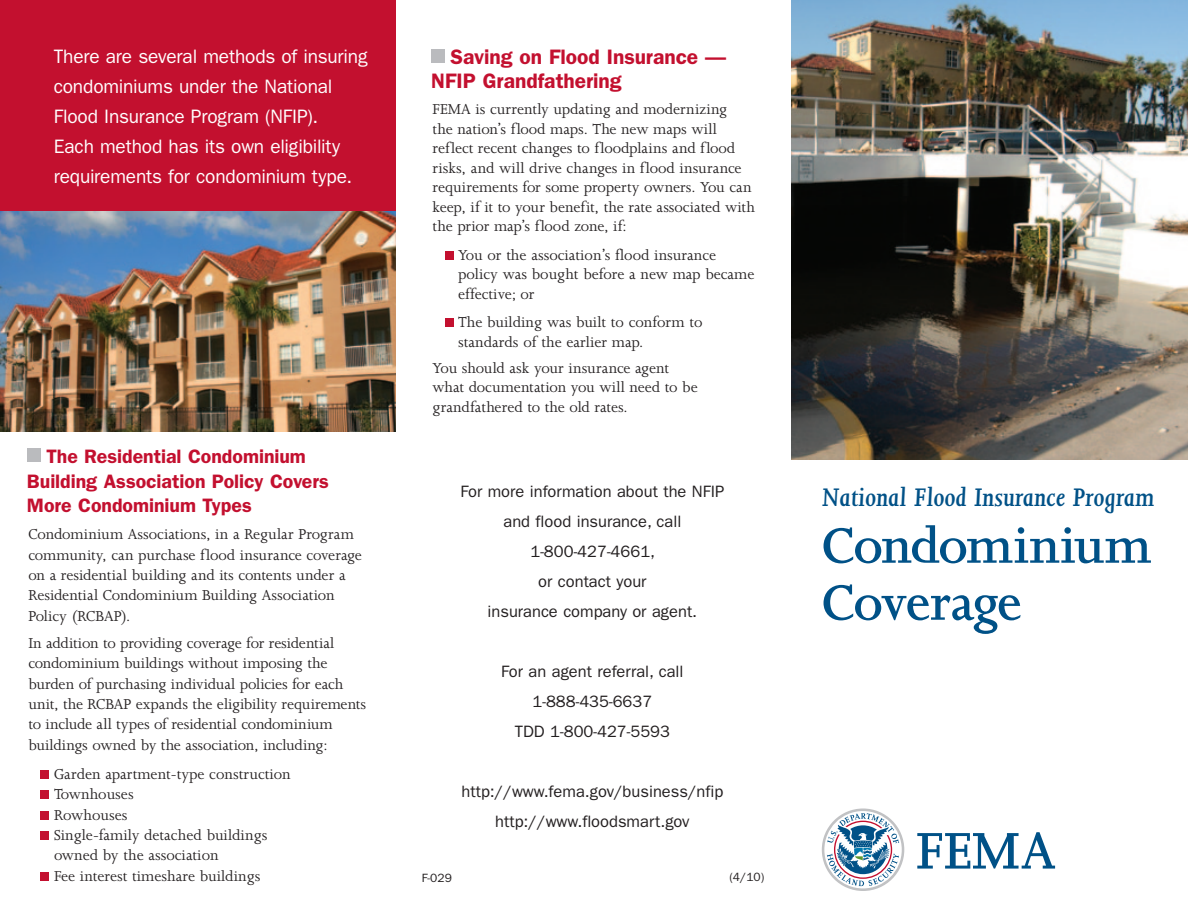
<style>
.page{position:relative;width:1188px;height:918px;background:#fff}
.page>*{position:absolute;margin:0;border:0;box-sizing:border-box;transform-origin:0 0}
.t1{font:600 57px/57px "Joanna MT Std";letter-spacing:-.025em;color:#005187}
.t2{font:italic 600 29.25px "Joanna MT Std";color:#005187}
.t3{font:600 21px/24px "ITC Franklin Gothic Std";color:#c3102f}
.t4{font:19.5px/30px "ITC Franklin Gothic Std";letter-spacing:-.01em;color:#fff}
.t5{font:600 19.5px/24.8px "ITC Franklin Gothic Std";color:#c3102f}
.t6{font:16.5px/20.4px "Joanna MT Std";color:#231f20}
.t7{font:16.5px/30px "ITC Franklin Gothic Std";color:#231f20;text-align:center}
.t8{font:12px "ITC Franklin Gothic Std";color:#231f20}
</style>
<div class="page">
<img style="left:0;top:210px;width:396px;height:222px">
<img style="left:792px;top:0;width:396px;height:460px">
<div style="left:0;top:0;width:396px;height:210px;background:#c3102f"></div>
<svg style="left:917px;top:832px;width:138px;height:37px"></svg>
<svg style="left:822px;top:808px;width:82px;height:83px"></svg>
<div style="left:27px;top:448px;width:13px;height:14px;background:#babbbe"></div>
<div style="left:40px;top:770px;width:9px;height:9px;background:#c3102f"></div>
<div style="left:40px;top:790px;width:9px;height:9px;background:#c3102f"></div>
<div style="left:40px;top:811px;width:9px;height:9px;background:#c3102f"></div>
<div style="left:40px;top:831px;width:9px;height:9px;background:#c3102f"></div>
<div style="left:40px;top:872px;width:9px;height:8px;background:#c3102f"></div>
<div style="left:431px;top:50px;width:14px;height:13px;background:#babbbe"></div>
<div style="left:445px;top:251px;width:9px;height:9px;background:#c3102f"></div>
<div style="left:445px;top:318px;width:9px;height:9px;background:#c3102f"></div>
<p class="t4" style="left:54px;top:41px;width:315px">There are several methods of insuring condominiums under the National Flood Insurance Program (NFIP).<br>Each method has its own eligibility requirements for condominium type.</p>
<p class="t5" style="left:27px;top:444px;width:303px;text-indent:19px">The Residential Condominium<br>Building Association Policy Covers<br>More Condominium Types</p>
<p class="t6" style="left:28px;top:524px;width:335px">Condominium Associations, in a Regular Program community, can purchase flood insurance coverage on a residential building and its contents under a Residential Condominium Building Association Policy (RCBAP).</p>
<p class="t6" style="left:28px;top:633px;width:339px">In addition to providing coverage for residential condominium buildings without imposing the burden of purchasing individual policies for each unit, the RCBAP expands the eligibility requirements to include all types of residential condominium buildings owned by the association, including:</p>
<p class="t6" style="left:54px;top:764px;width:238px">Garden apartment-type construction<br>Townhouses<br>Rowhouses<br>Single-family detached buildings owned by the association<br>Fee interest timeshare buildings</p>
<p class="t3" style="left:431px;top:45px;width:297px;text-indent:19px">Saving on Flood Insurance —<br>NFIP Grandfathering</p>
<p class="t6" style="left:433px;top:100px;width:324px;line-height:19.5px">FEMA is currently updating and modernizing<br>the nation’s flood maps. The new maps will reflect recent changes to floodplains and flood risks, and will drive changes in flood insurance requirements for some property owners. You can keep, if it to your benefit, the rate associated with the prior map’s flood zone, if:</p>
<p class="t6" style="left:458px;top:245px;width:298px;line-height:19.5px">You or the association’s flood insurance policy was bought before a new map became effective; or</p>
<p class="t6" style="left:458px;top:313px;width:246px;line-height:19.5px">The building was built to conform to standards of the earlier map.</p>
<p class="t6" style="left:433px;top:358px;width:267px;line-height:19.5px">You should ask your insurance agent what documentation you will need to be grandfathered to the old rates.</p>
<p class="t7" style="left:461px;top:477px;width:265px">For more information about the NFIP and flood insurance, call<br>1-800-427-4661,<br>or contact your<br>insurance company or agent.</p>
<p class="t7" style="left:501px;top:657px;width:184px">For an agent referral, call<br>1-888-435-6637<br>TDD 1-800-427-5593</p>
<p class="t7" style="left:462px;top:777px;width:263px">http://www.fema.gov/business/nfip http://www.floodsmart.gov</p>
<p class="t8" style="left:422px;top:871px;width:31px">F-029</p>
<p class="t8" style="left:729px;top:870px;width:37px">(4/10)</p>
<h2 class="t2" style="left:822px;top:481px;width:334px">National Flood Insurance Program</h2>
<h1 class="t1" style="left:822px;top:517px;width:332px">Condominium<br>Coverage</h1>
</div>
